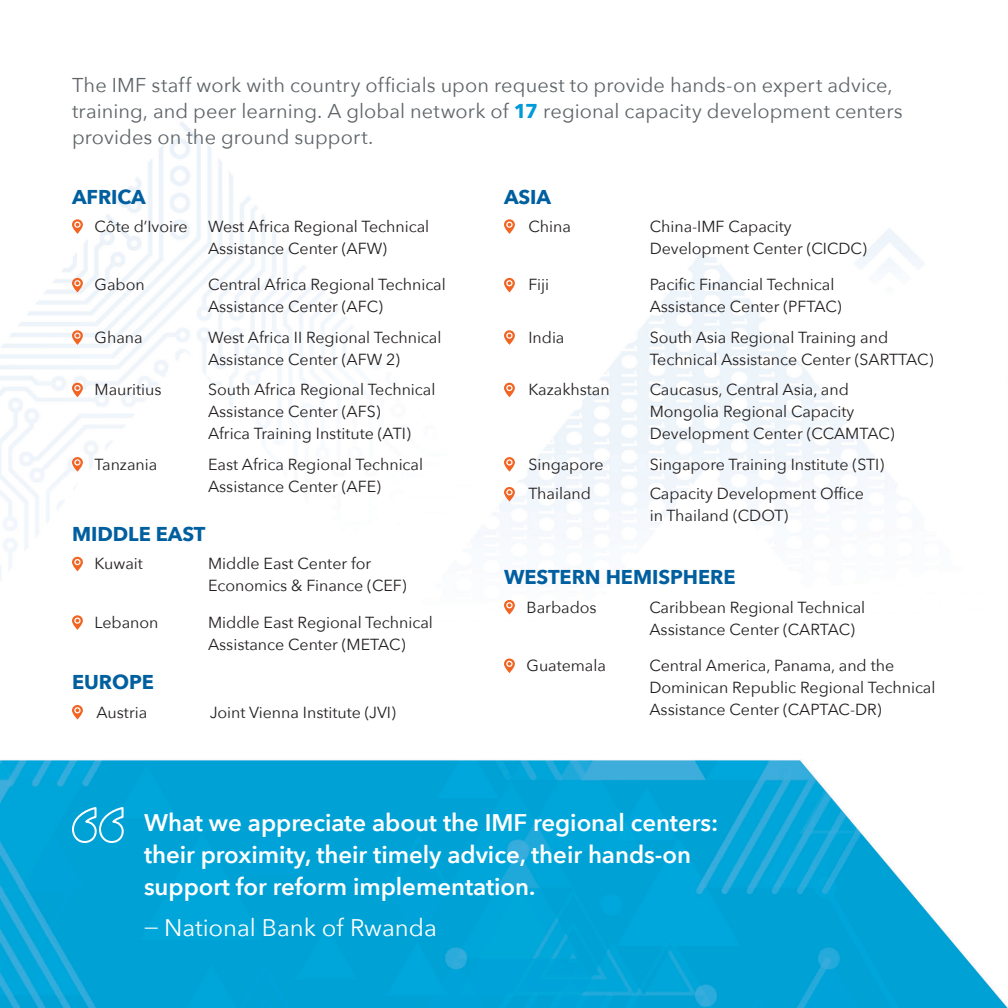
<style>
.page{position:relative;width:1008px;height:1008px;background:#fff}
.page>*{position:absolute;margin:0;border:0;box-sizing:border-box;transform-origin:0 0}
.t1{font:600 24px/32px "Avenir Next";color:#fff}
.t2{font:24px "Avenir Next";color:#fff}
.t3{font:20px/26px "Avenir Next";letter-spacing:.005em;color:#5e6468}
.t4{font:700 20px "Avenir Next";color:#005f9f}
.t5{font:16px/22px "Avenir Next";color:#231f20}
.s1{font-weight:700;color:#009ada}
</style>
<div class="page">
<img style="left:0;top:121px;width:1008px;height:887px">
<svg style="left:71px;top:806px;width:54px;height:38px;background:#33b3dd"></svg>
<svg style="left:72px;top:219px;width:11px;height:15px"></svg>
<svg style="left:72px;top:278px;width:11px;height:14px"></svg>
<svg style="left:72px;top:330px;width:11px;height:15px"></svg>
<svg style="left:72px;top:383px;width:11px;height:14px"></svg>
<svg style="left:72px;top:457px;width:11px;height:15px"></svg>
<svg style="left:72px;top:557px;width:11px;height:14px"></svg>
<svg style="left:72px;top:615px;width:11px;height:15px"></svg>
<svg style="left:504px;top:600px;width:11px;height:14px"></svg>
<svg style="left:504px;top:659px;width:11px;height:14px"></svg>
<svg style="left:72px;top:705px;width:11px;height:15px"></svg>
<svg style="left:504px;top:219px;width:11px;height:15px"></svg>
<svg style="left:504px;top:278px;width:11px;height:14px"></svg>
<svg style="left:504px;top:330px;width:11px;height:15px"></svg>
<svg style="left:504px;top:383px;width:11px;height:14px"></svg>
<svg style="left:504px;top:457px;width:11px;height:15px"></svg>
<svg style="left:504px;top:487px;width:11px;height:14px"></svg>
<p class="t3" style="left:72px;top:71px;width:832px">The IMF staff work with country officials upon request to provide hands-on expert advice, training, and peer learning. A global network of <span class="s1">17</span> regional capacity development centers provides on the ground support.</p>
<p class="t4" style="left:72px;top:179px;width:75px">AFRICA</p>
<p class="t5" style="left:95px;top:215px;width:95px">Côte d’Ivoire</p>
<p class="t5" style="left:208px;top:215px;width:223px">West Africa Regional Technical<br>Assistance Center (AFW)</p>
<p class="t5" style="left:95px;top:273px;width:52px">Gabon</p>
<p class="t5" style="left:208px;top:273px;width:239px">Central Africa Regional Technical<br>Assistance Center (AFC)</p>
<p class="t5" style="left:95px;top:326px;width:50px">Ghana</p>
<p class="t5" style="left:208px;top:326px;width:235px">West Africa II Regional Technical<br>Assistance Center (AFW 2)</p>
<p class="t5" style="left:95px;top:378px;width:68px">Mauritius</p>
<p class="t5" style="left:208px;top:378px;width:229px">South Africa Regional Technical<br>Assistance Center (AFS)<br>Africa Training Institute (ATI)</p>
<p class="t5" style="left:95px;top:452px;width:64px">Tanzania</p>
<p class="t5" style="left:208px;top:452px;width:217px">East Africa Regional Technical<br>Assistance Center (AFE)</p>
<p class="t4" style="left:72px;top:517px;width:135px">MIDDLE EAST</p>
<p class="t5" style="left:95px;top:552px;width:50px">Kuwait</p>
<p class="t5" style="left:208px;top:552px;width:200px">Middle East Center for<br>Economics &amp; Finance (CEF)</p>
<p class="t5" style="left:95px;top:611px;width:65px">Lebanon</p>
<p class="t5" style="left:208px;top:611px;width:226px">Middle East Regional Technical<br>Assistance Center (METAC)</p>
<p class="t4" style="left:72px;top:665px;width:83px">EUROPE</p>
<p class="t5" style="left:96px;top:700px;width:52px">Austria</p>
<p class="t5" style="left:210px;top:700px;width:188px">Joint Vienna Institute (JVI)</p>
<p class="t4" style="left:504px;top:179px;width:49px">ASIA</p>
<p class="t5" style="left:528px;top:215px;width:44px">China</p>
<p class="t5" style="left:650px;top:215px;width:219px">China-IMF Capacity<br>Development Center (CICDC)</p>
<p class="t5" style="left:528px;top:273px;width:22px">Fiji</p>
<p class="t5" style="left:650px;top:273px;width:194px">Pacific Financial Technical<br>Assistance Center (PFTAC)</p>
<p class="t5" style="left:528px;top:326px;width:38px">India</p>
<p class="t5" style="left:650px;top:326px;width:285px">South Asia Regional Training and<br>Technical Assistance Center (SARTTAC)</p>
<p class="t5" style="left:528px;top:378px;width:83px">Kazakhstan</p>
<p class="t5" style="left:650px;top:378px;width:246px">Caucasus, Central Asia, and<br>Mongolia Regional Capacity<br>Development Center (CCAMTAC)</p>
<p class="t5" style="left:528px;top:452px;width:77px">Singapore</p>
<p class="t5" style="left:650px;top:452px;width:236px">Singapore Training Institute (STI)</p>
<p class="t5" style="left:528px;top:482px;width:64px">Thailand</p>
<p class="t5" style="left:650px;top:482px;width:216px">Capacity Development Office in Thailand (CDOT)</p>
<p class="t4" style="left:504px;top:560px;width:233px">WESTERN HEMISPHERE</p>
<p class="t5" style="left:527px;top:595px;width:72px">Barbados</p>
<p class="t5" style="left:649px;top:595px;width:217px">Caribbean Regional Technical<br>Assistance Center (CARTAC)</p>
<p class="t5" style="left:527px;top:654px;width:81px">Guatemala</p>
<p class="t5" style="left:649px;top:654px;width:288px">Central America, Panama, and the<br>Dominican Republic Regional Technical<br>Assistance Center (CAPTAC-DR)</p>
<h1 class="t1" style="left:144px;top:806px;width:576px">What we appreciate about the IMF regional centers: their proximity, their timely advice, their hands-on support for reform implementation.</h1>
<h1 class="t2" style="left:144px;top:907px;width:294px">— National Bank of Rwanda</h1>
</div>
